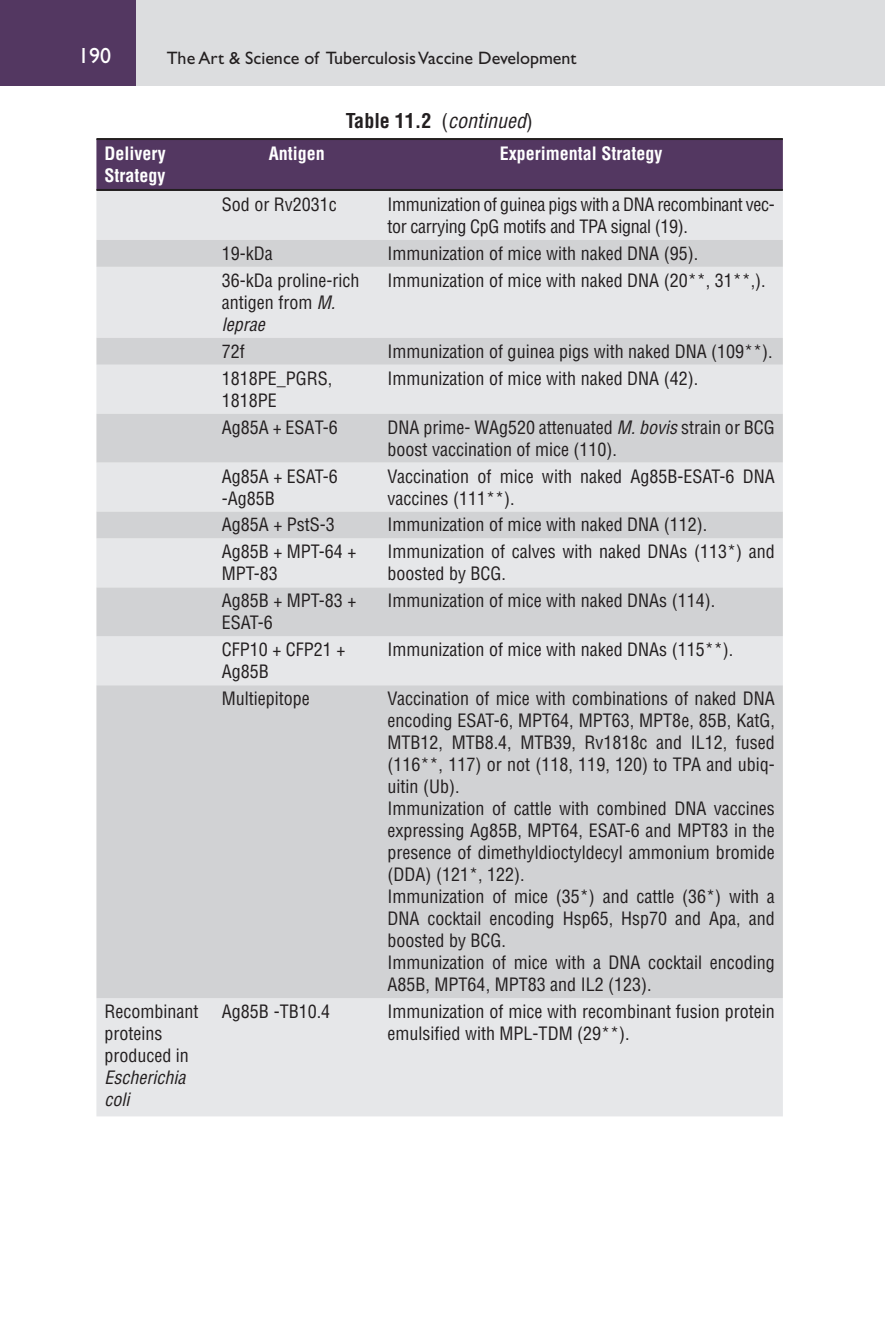
<style>
.page{position:relative;width:885px;height:1327px;background:#fff}
.page>*{position:absolute;margin:0;border:0;box-sizing:border-box;transform-origin:0 0}
.t1{font:22px "Gill Sans Std";color:#fff}
.t2{font:700 condensed 20px "Helvetica LT Std";color:#231f20}
.t3{font:condensed 18px/22px "Helvetica LT Std";color:#231f20}
.t4{font:condensed 18px/22px "Helvetica LT Std";letter-spacing:-.02em;color:#231f20}
.t5{font:18px "Gill Sans Std";color:#231f20}
.t6{font:700 condensed 18px/22px "Helvetica LT Std";color:#fff}
.t7{font:italic condensed 18px/22px "Helvetica LT Std";color:#231f20}
.s1{font-weight:400}
.s2{font-weight:400;font-style:italic}
.s3{font-style:italic}
</style>
<div class="page">
<div style="left:135px;top:0;width:749px;height:86px;background:#dcdddf"></div>
<div style="left:0;top:0;width:136px;height:86px;background:#533761"></div>
<hr style="left:884px;top:0;width:1px;height:86px;background:#dcdddf">
<div style="left:96px;top:191px;width:686px;height:925px;background:#e6e7e9"></div>
<svg style="left:96px;top:240px;width:686px;height:758px;background:#d8d9db"></svg>
<svg style="left:96px;top:138px;width:686px;height:53px;background:#4f355c"></svg>
<p class="t1" style="left:78px;top:48px;width:34px">190</p>
<p class="t5" style="left:167px;top:51px;width:411px">The Art &amp; Science of Tuberculosis Vaccine Development</p>
<p class="t2" style="left:346px;top:112px;width:188px">Table 11.2 <span class="s1">(</span><span class="s2">continued</span><span class="s1">)</span></p>
<p class="t6" style="left:104px;top:144px;width:63px">Delivery<br>Strategy</p>
<p class="t6" style="left:269px;top:144px;width:58px">Antigen</p>
<p class="t6" style="left:500px;top:144px;width:164px">Experimental Strategy</p>
<p class="t3" style="left:222px;top:194px;width:116px">Sod or Rv2031c</p>
<p class="t4" style="left:387px;top:194px;width:388px">Immunization of guinea pigs with a DNA recombinant vec&shy;tor carrying CpG motifs and TPA signal (19).</p>
<p class="t3" style="left:222px;top:243px;width:52px">19-kDa</p>
<p class="t3" style="left:387px;top:243px;width:312px">Immunization of mice with naked DNA (95).</p>
<p class="t3" style="left:222px;top:270px;width:139px">36-kDa proline-rich antigen from <span class="s3">M. leprae</span></p>
<p class="t3" style="left:387px;top:270px;width:379px">Immunization of mice with naked DNA (20**, 31**,).</p>
<p class="t3" style="left:222px;top:341px;width:25px">72f</p>
<p class="t3" style="left:387px;top:341px;width:386px">Immunization of guinea pigs with naked DNA (109**).</p>
<p class="t3" style="left:222px;top:368px;width:112px">1818PE_PGRS,<br>1818PE</p>
<p class="t3" style="left:387px;top:368px;width:312px">Immunization of mice with naked DNA (42).</p>
<p class="t3" style="left:222px;top:417px;width:118px">Ag85A + ESAT-6</p>
<p class="t3" style="left:387px;top:417px;width:389px">DNA prime- WAg520 attenuated <span class="s3">M. bovis</span> strain or BCG boost vaccination of mice (110).</p>
<p class="t3" style="left:222px;top:466px;width:118px">Ag85A + ESAT-6 -Ag85B</p>
<p class="t3" style="left:387px;top:466px;width:389px">Vaccination of mice with naked Ag85B-ESAT-6 DNA vaccines (111**).</p>
<p class="t3" style="left:222px;top:515px;width:115px">Ag85A + PstS-3</p>
<p class="t3" style="left:387px;top:515px;width:321px">Immunization of mice with naked DNA (112).</p>
<p class="t3" style="left:222px;top:542px;width:136px">Ag85B + MPT-64 +<br>MPT-83</p>
<p class="t3" style="left:387px;top:542px;width:389px">Immunization of calves with naked DNAs (113*) and boosted by BCG.</p>
<p class="t3" style="left:222px;top:591px;width:136px">Ag85B + MPT-83 +<br>ESAT-6</p>
<p class="t3" style="left:387px;top:591px;width:329px">Immunization of mice with naked DNAs (114).</p>
<p class="t3" style="left:222px;top:640px;width:125px">CFP10 + CFP21 +<br>Ag85B</p>
<p class="t3" style="left:387px;top:640px;width:347px">Immunization of mice with naked DNAs (115**).</p>
<p class="t3" style="left:222px;top:689px;width:89px">Multiepitope</p>
<p class="t3" style="left:387px;top:689px;width:389px">Vaccination of mice with combinations of naked DNA encoding ESAT-6, MPT64, MPT63, MPT8e, 85B, KatG, MTB12, MTB8.4, MTB39, Rv1818c and IL12, fused (116**, 117) or not (118, 119, 120) to TPA and ubiq&shy;uitin (Ub).<br>Immunization of cattle with combined DNA vaccines expressing Ag85B, MPT64, ESAT-6 and MPT83 in the presence of dimethyldioctyldecyl ammonium bromide (DDA) (121*, 122).<br>Immunization of mice (35*) and cattle (36*) with a DNA cocktail encoding Hsp65, Hsp70 and Apa, and boosted by BCG.<br>Immunization of mice with a DNA cocktail encoding A85B, MPT64, MPT83 and IL2 (123).</p>
<p class="t3" style="left:104px;top:1001px;width:95px">Recombinant proteins produced in</p>
<p class="t7" style="left:104px;top:1067px;width:82px">Escherichia coli</p>
<p class="t3" style="left:222px;top:1001px;width:110px">Ag85B -TB10.4</p>
<p class="t3" style="left:387px;top:1001px;width:388px">Immunization of mice with recombinant fusion protein emulsified with MPL-TDM (29**).</p>
</div>
